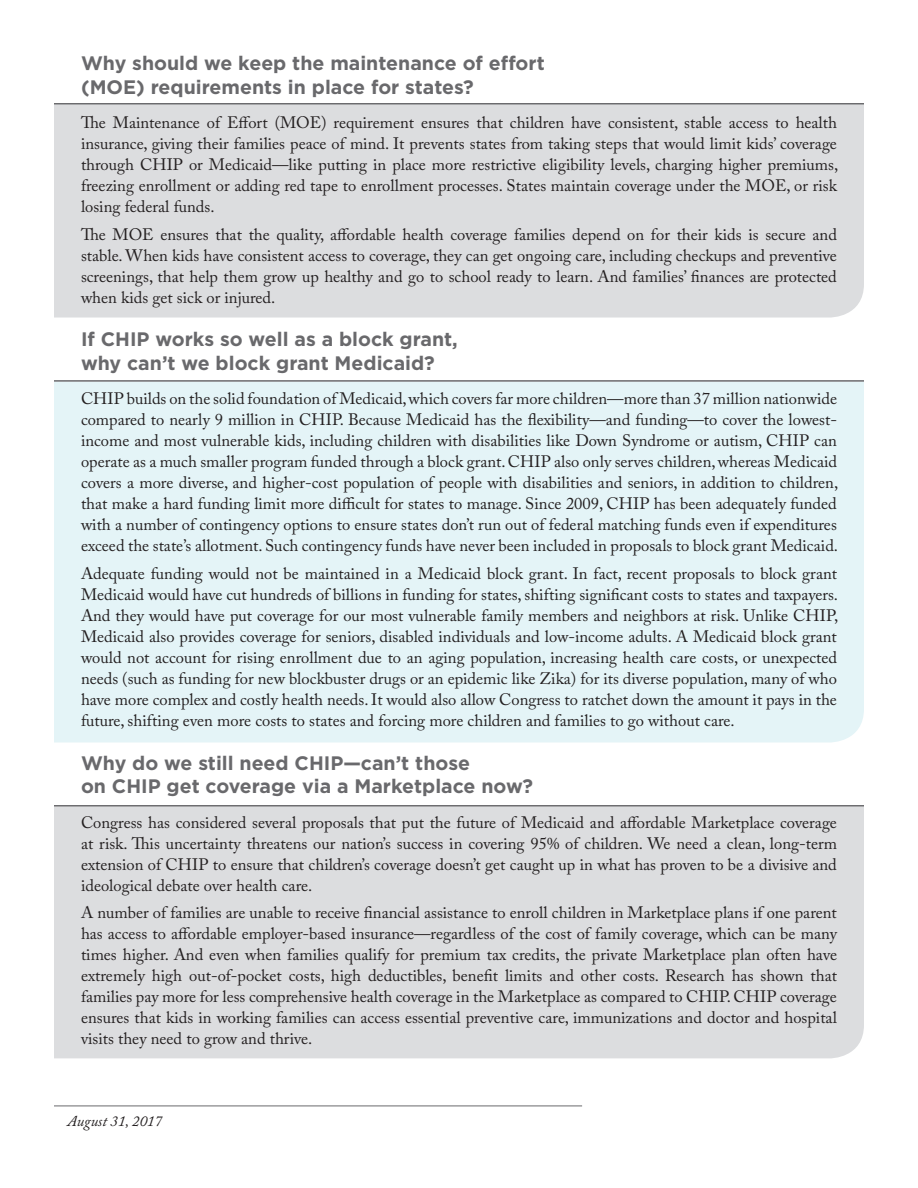
<style>
.page{position:relative;width:918px;height:1188px;background:#fff}
.page>*{position:absolute;margin:0;border:0;box-sizing:border-box;transform-origin:0 0}
.question{font:700 19.5px/23.4px "Gotham";color:#69696c}
.body{font:16.5px/21px "Adobe Caslon Pro";color:#231f20;text-align:justify}
.t1{font:italic 15px "Adobe Caslon Pro";color:#231f20}
</style>
<div class="page">
<div style="left:54px;top:105px;width:810px;height:213px;background:#dcdddf"></div>
<div style="left:54px;top:382px;width:810px;height:360px;background:#e4f4f7"></div>
<div style="left:54px;top:807px;width:810px;height:251px;background:#dcdddf"></div>
<hr style="left:54px;top:103px;width:810px;height:2px;background:#69696c">
<hr style="left:54px;top:380px;width:810px;height:2px;background:#69696c">
<hr style="left:54px;top:805px;width:810px;height:2px;background:#69696c">
<hr style="left:54px;top:1106px;width:528px;height:1px;background:#69696c">
<p class="question" style="left:81px;top:51px;width:465px">Why should we keep the maintenance of effort (MOE) requirements in place for states?</p>
<p class="body" style="left:81px;top:112px;width:759px">The Maintenance of Effort (MOE) requirement ensures that children have consistent, stable access to health insurance, giving their families peace of mind. It prevents states from taking steps that would limit kids’ coverage through CHIP or Medicaid—like putting in place more restrictive eligibility levels, charging higher premiums, freezing enrollment or adding red tape to enrollment processes. States maintain coverage under the MOE, or risk losing federal funds.</p>
<p class="body" style="left:81px;top:224px;width:758px">The MOE ensures that the quality, affordable health coverage families depend on for their kids is secure and stable. When kids have consistent access to coverage, they can get ongoing care, including checkups and preventive screenings, that help them grow up healthy and go to school ready to learn. And families’ finances are protected when kids get sick or injured.</p>
<p class="question" style="left:81px;top:327px;width:378px">If CHIP works so well as a block grant, why can’t we block grant Medicaid?</p>
<p class="body" style="left:81px;top:388px;width:759px">CHIP builds on the solid foundation of Medicaid, which covers far more children—more than 37 million nationwide compared to nearly 9 million in CHIP. Because Medicaid has the flexibility—and funding—to cover the lowest&shy;income and most vulnerable kids, including children with disabilities like Down Syndrome or autism, CHIP can operate as a much smaller program funded through a block grant. CHIP also only serves children, whereas Medicaid covers a more diverse, and higher-cost population of people with disabilities and seniors, in addition to children, that make a hard funding limit more difficult for states to manage. Since 2009, CHIP has been adequately funded with a number of contingency options to ensure states don’t run out of federal matching funds even if expenditures exceed the state’s allotment. Such contingency funds have never been included in proposals to block grant Medicaid.</p>
<p class="body" style="left:81px;top:563px;width:759px">Adequate funding would not be maintained in a Medicaid block grant. In fact, recent proposals to block grant Medicaid would have cut hundreds of billions in funding for states, shifting significant costs to states and taxpayers.<br>And they would have put coverage for our most vulnerable family members and neighbors at risk. Unlike CHIP, Medicaid also provides coverage for seniors, disabled individuals and low-income adults. A Medicaid block grant would not account for rising enrollment due to an aging population, increasing health care costs, or unexpected needs (such as funding for new blockbuster drugs or an epidemic like Zika) for its diverse population, many of who have more complex and costly health needs. It would also allow Congress to ratchet down the amount it pays in the future, shifting even more costs to states and forcing more children and families to go without care.</p>
<p class="question" style="left:81px;top:751px;width:454px">Why do we still need CHIP—can’t those<br>on CHIP get coverage via a Marketplace now?</p>
<p class="body" style="left:81px;top:811px;width:758px">Congress has considered several proposals that put the future of Medicaid and affordable Marketplace coverage at risk. This uncertainty threatens our nation’s success in covering 95% of children. We need a clean, long-term extension of CHIP to ensure that children’s coverage doesn’t get caught up in what has proven to be a divisive and ideological debate over health care.</p>
<p class="body" style="left:81px;top:902px;width:758px">A number of families are unable to receive financial assistance to enroll children in Marketplace plans if one parent has access to affordable employer-based insurance—regardless of the cost of family coverage, which can be many times higher. And even when families qualify for premium tax credits, the private Marketplace plan often have extremely high out-of-pocket costs, high deductibles, benefit limits and other costs. Research has shown that families pay more for less comprehensive health coverage in the Marketplace as compared to CHIP. CHIP coverage ensures that kids in working families can access essential preventive care, immunizations and doctor and hospital visits they need to grow and thrive.</p>
<p class="t1" style="left:68px;top:1112px;width:96px">August 31, 2017</p>
</div>
